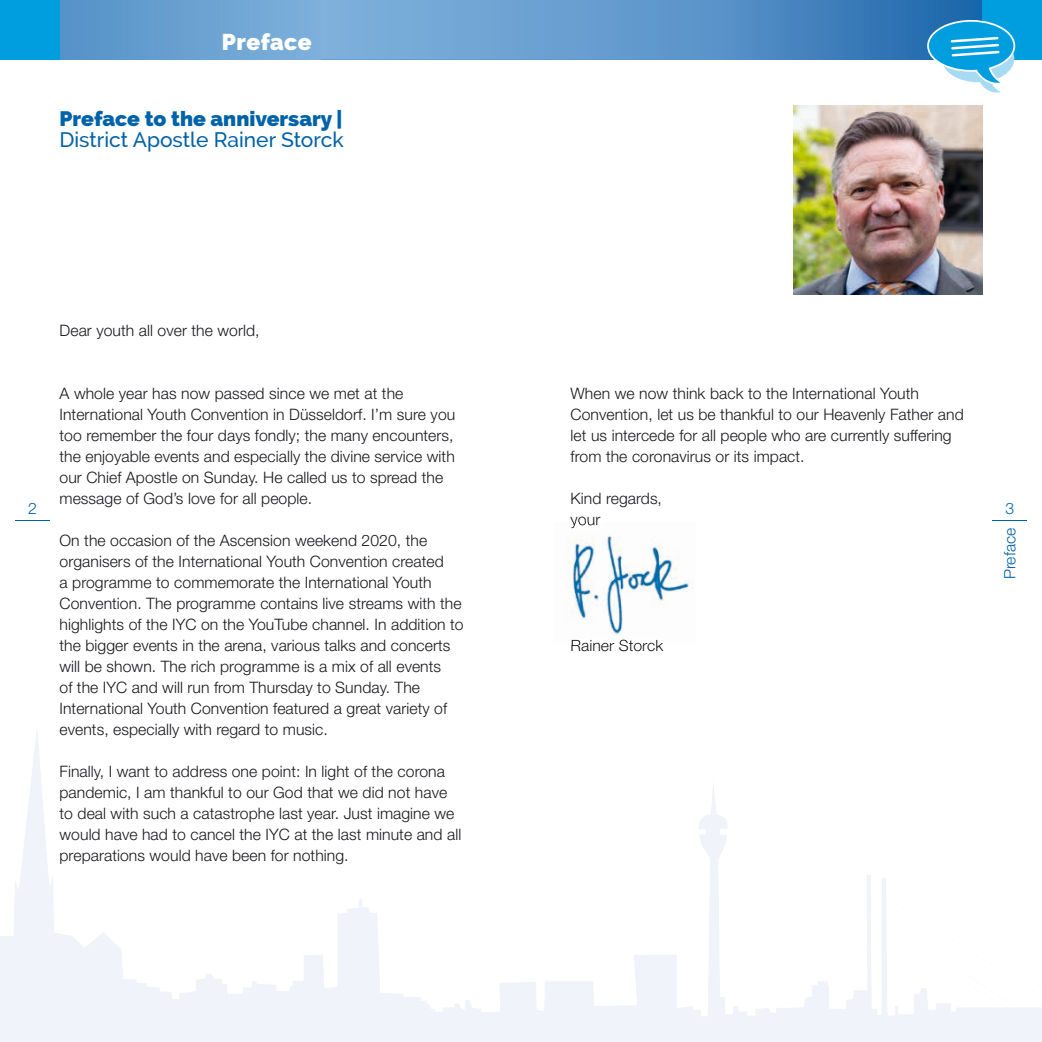
<style>
.page{position:relative;width:1042px;height:1042px;background:#fff}
.page>*{position:absolute;margin:0;border:0;box-sizing:border-box;transform-origin:0 0}
.t1{font:900 22.75px "Raleway";letter-spacing:.02em;color:#fff}
.t2{font:500 21px "Raleway";color:#0062a8}
.t3{font:800 21px "Raleway";color:#0062a8}
.t4{font:300 15.75px/21px "Helvetica Neue LT Std";letter-spacing:.005em;color:#1a171c}
.t5{font:300 15.75px "Helvetica Neue LT Std";color:#0062a8}
</style>
<div class="page">
<div style="left:0;top:1016px;width:1042px;height:26px;background:#f0f3f9"></div>
<svg style="left:0;top:733px;width:1042px;height:283px"></svg>
<svg style="left:886px;top:897px;width:156px;height:100px"></svg>
<hr style="left:992px;top:520px;width:35px;height:1px;background:#0062a8">
<hr style="left:15px;top:520px;width:35px;height:1px;background:#0062a8">
<svg style="left:321px;top:0;width:400px;height:60px;background:#6ca2d2"></svg>
<svg style="left:722px;top:0;width:260px;height:60px;background:#3c7dba"></svg>
<img style="left:721px;top:0;width:1px;height:60px">
<img style="left:60px;top:0;width:261px;height:60px">
<div style="left:982px;top:0;width:60px;height:60px;background:#009edf"></div>
<div style="left:0;top:0;width:60px;height:60px;background:#009edf"></div>
<svg style="left:927px;top:20px;width:88px;height:73px"></svg>
<img style="left:793px;top:105px;width:189px;height:189px">
<img style="left:570px;top:528px;width:124px;height:116px">
<img style="left:571px;top:522px;width:27px;height:6px">
<img style="left:572px;top:640px;width:91px;height:4px">
<h1 class="t1" style="left:222px;top:28px;width:91px">Preface</h1>
<h2 class="t3" style="left:60px;top:106px;width:284px">Preface to the anniversary |</h2>
<h2 class="t2" style="left:60px;top:127px;width:286px">District Apostle Rainer Storck</h2>
<p class="t4" style="left:60px;top:320px;width:202px">Dear youth all over the world,</p>
<p class="t4" style="left:60px;top:383px;width:397px">A whole year has now passed since we met at the International Youth Convention in Düsseldorf. I’m sure you too remember the four days fondly; the many encounters, the enjoyable events and especially the divine service with our Chief Apostle on Sunday. He called us to spread the message of God’s love for all people.</p>
<p class="t4" style="left:60px;top:530px;width:406px">On the occasion of the Ascension weekend 2020, the organisers of the International Youth Convention created<br>a programme to commemorate the International Youth Convention. The programme contains live streams with the highlights of the IYC on the YouTube channel. In addition to the bigger events in the arena, various talks and concerts will be shown. The rich programme is a mix of all events<br>of the IYC and will run from Thursday to Sunday. The International Youth Convention featured a great variety of events, especially with regard to music.</p>
<p class="t4" style="left:60px;top:761px;width:403px">Finally, I want to address one point: In light of the corona pandemic, I am thankful to our God that we did not have to deal with such a catastrophe last year. Just imagine we would have had to cancel the IYC at the last minute and all preparations would have been for nothing.</p>
<p class="t4" style="left:570px;top:383px;width:395px">When we now think back to the International Youth Convention, let us be thankful to our Heavenly Father and let us intercede for all people who are currently suffering from the coronavirus or its impact.</p>
<p class="t4" style="left:570px;top:488px;width:93px">Kind regards, your</p>
<p class="t5" style="left:28px;top:498px;width:10px">2</p>
<p class="t5" style="left:1005px;top:498px;width:10px">3</p>
<p class="t5" style="left:1000px;top:579px;width:53px;rotate:-90deg">Preface</p>
<p class="t4" style="left:570px;top:635px;width:94px">Rainer Storck</p>
</div>
